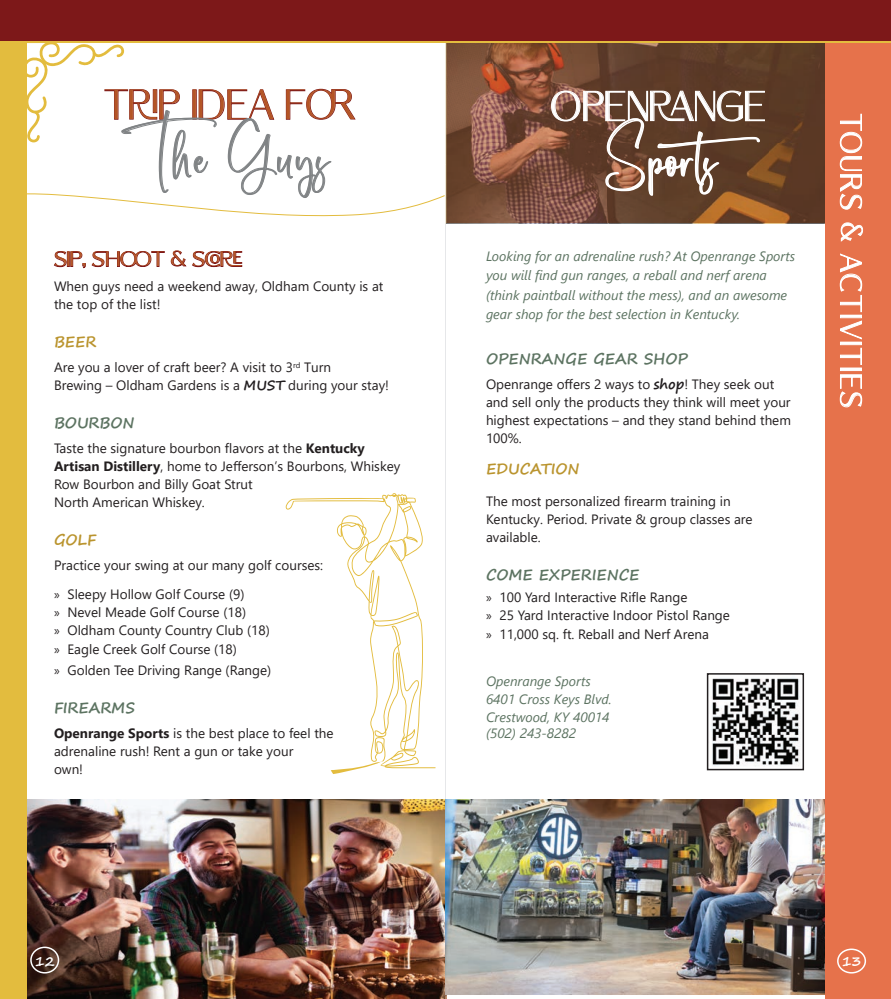
<style>
.page{position:relative;width:891px;height:999px;background:#fff}
.page>*{position:absolute;margin:0;border:0;box-sizing:border-box;transform-origin:0 0}
.t1{font:43.5px "Rothary";letter-spacing:.01em;color:#808385}
.t2{font:43.5px "Rothary";letter-spacing:.01em;color:#fff}
.t3{font:42px "Northern Worssley";letter-spacing:.01em;color:#b45526}
.t4{font:42px "Northern Worssley";letter-spacing:.01em;color:#fff}
.t5{font:30px "Northern Worssley";letter-spacing:.08em;color:#fff}
.t6{font:21px "Northern Worssley";color:#b45526;scale:1.13 1}
.t7{font:700 15px "Segoe Print";color:#5c7361}
.t8{font:700 15px "Segoe Print";color:#ba942e}
.t9{font:13.5px/18px "Segoe UI";color:#231f20}
.t10{font:italic 13.5px/19.5px "Segoe UI";color:#5c7361}
.t11{font:700 13.5px "Segoe Print";color:#fff}
.s1{font-family:"Segoe Print";font-weight:700;color:#211d1f}
.s2{font-weight:700}
.s3{font-family:"Myriad Pro"}
</style>
<div class="page">
<hr style="left:445px;top:14px;width:1px;height:972px;background:#e6e7e9">
<img style="left:27px;top:799px;width:420px;height:200px">
<img style="left:446px;top:800px;width:380px;height:194px">
<svg style="left:286px;top:493px;width:150px;height:281px"></svg>
<svg style="left:53px;top:250px;width:190px;height:19px"></svg>
<img style="left:711px;top:678px;width:89px;height:88px">
<div style="left:707px;top:673px;width:97px;height:97px;border:2px solid #231f20"></div>
<svg style="left:446px;top:43px;width:380px;height:181px;background:#744933"></svg>
<img style="left:824px;top:144px;width:2px;height:80px">
<img style="left:447px;top:223px;width:104px;height:1px">
<img style="left:765px;top:223px;width:59px;height:1px">
<svg style="left:551px;top:90px;width:214px;height:134px;background:#7b5946"></svg>
<div style="left:826px;top:1px;width:65px;height:998px;background:#e6724b"></div>
<svg style="left:839px;top:113px;width:24px;height:97px"></svg>
<svg style="left:840px;top:222px;width:23px;height:20px"></svg>
<svg style="left:840px;top:253px;width:23px;height:59px"></svg>
<div style="left:840px;top:315px;width:22px;height:3px;border:1px solid #fff"></div>
<svg style="left:840px;top:320px;width:22px;height:20px"></svg>
<div style="left:840px;top:342px;width:22px;height:3px;border:1px solid #fff"></div>
<svg style="left:840px;top:348px;width:22px;height:17px"></svg>
<div style="left:840px;top:368px;width:22px;height:3px;border:1px solid #fff"></div>
<svg style="left:839px;top:374px;width:24px;height:34px"></svg>
<svg style="left:27px;top:43px;width:419px;height:181px"></svg>
<div style="left:0;top:37px;width:27px;height:962px;background:#e3bc3e"></div>
<svg style="left:5px;top:40px;width:886px;height:3px;background:#c18531"></svg>
<div style="left:0;top:0;width:891px;height:40px;background:#7d1819"></div>
<div style="left:30px;top:947px;width:29px;height:27px;border:2px solid #fff;border-radius:50%"></div>
<div style="left:837px;top:949px;width:29px;height:25px;border:2px solid #fff;border-radius:50%"></div>
<h2 class="t3" style="left:104px;top:86px;width:252px">TRIP IDEA FOR</h2>
<h1 class="t1" style="left:130px;top:128px;width:201px">The Guys</h1>
<h3 class="t6" style="left:54px;top:250px;width:168px">SIP, SHOOT &amp; SCORE</h3>
<p class="t9" style="left:54px;top:276px;width:331px">When guys need a weekend away, Oldham County is at the top of the list!</p>
<p class="t8" style="left:54px;top:328px;width:44px">BEER</p>
<p class="t9" style="left:54px;top:357px;width:337px">Are you a lover of craft beer? A visit to 3<sup>rd</sup> Turn<br>Brewing – Oldham Gardens is a <span class="s1">MUST</span> during your stay!</p>
<p class="t7" style="left:54px;top:409px;width:82px">BOURBON</p>
<p class="t9" style="left:54px;top:438px;width:348px">Taste the signature bourbon flavors at the <span class="s2">Kentucky Artisan Distillery</span>, home to Jefferson’s Bourbons, Whiskey Row Bourbon and Billy Goat Strut<br>North American Whiskey.</p>
<p class="t8" style="left:54px;top:526px;width:43px">GOLF</p>
<p class="t9" style="left:54px;top:550px;width:271px;line-height:28.5px">Practice your swing at our many golf courses: <span class="s3">»</span> Sleepy Hollow Golf Course (9)</p>
<p class="t9" style="left:54px;top:602px;width:217px"><span class="s3">»</span> Nevel Meade Golf Course (18)<br><span class="s3">»</span> Oldham County Country Club (18) <span class="s3">»</span> Eagle Creek Golf Course (18)</p>
<p class="t9" style="left:54px;top:660px;width:219px"><span class="s3">»</span> Golden Tee Driving Range (Range)</p>
<p class="t7" style="left:54px;top:694px;width:82px">FIREARMS</p>
<p class="t9" style="left:54px;top:723px;width:281px"><span class="s2">Openrange Sports</span> is the best place to feel the adrenaline rush! Rent a gun or take your<br>own!</p>
<h2 class="t4" style="left:551px;top:87px;width:216px">OPENRANGE</h2>
<h1 class="t2" style="left:599px;top:130px;width:200px">Sports</h1>
<h3 class="t5" style="left:864px;top:114px;width:295px;rotate:90deg">TOURS &amp; ACTIVITIES</h3>
<p class="t10" style="left:486px;top:244px;width:311px">Looking for an adrenaline rush? At Openrange Sports you will find gun ranges, a reball and nerf arena (think paintball without the mess), and an awesome gear shop for the best selection in Kentucky.</p>
<p class="t7" style="left:486px;top:345px;width:203px">OPENRANGE GEAR SHOP</p>
<p class="t9" style="left:486px;top:374px;width:307px">Openrange offers 2 ways to <span class="s1">shop</span>! They seek out and sell only the products they think will meet your highest expectations – and they stand behind them 100%.</p>
<p class="t8" style="left:486px;top:455px;width:95px">EDUCATION</p>
<p class="t9" style="left:486px;top:491px;width:268px">The most personalized firearm training in<br>Kentucky. Period. Private &amp; group classes are available.</p>
<p class="t7" style="left:486px;top:561px;width:155px">COME EXPERIENCE</p>
<p class="t9" style="left:486px;top:587px;width:245px"><span class="s3">»</span> 100 Yard Interactive Rifle Range<br><span class="s3">»</span> 25 Yard Interactive Indoor Pistol Range <span class="s3">»</span> 11,000 sq. ft. Reball and Nerf Arena</p>
<p class="t10" style="left:486px;top:670px;width:127px;line-height:18px">Openrange Sports<br>6401 Cross Keys Blvd.<br>Crestwood, KY 40014</p>
<p class="t10" style="left:486px;top:722px;width:92px">(502) 243-8282</p>
<p class="t11" style="left:35px;top:949px;width:21px">12</p>
<p class="t11" style="left:842px;top:949px;width:21px">13</p>
</div>
